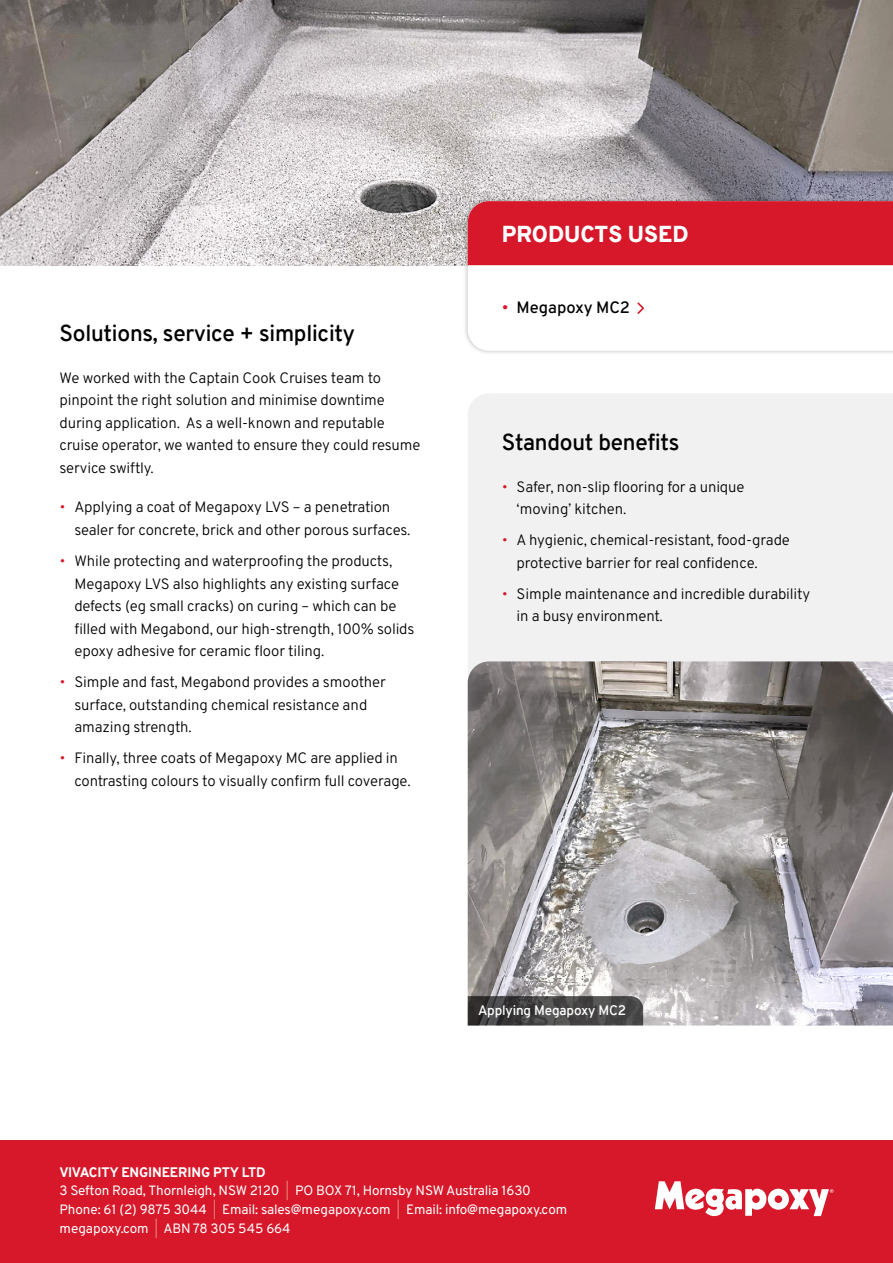
<style>
.page{position:relative;width:893px;height:1263px;background:#fff}
.page>*{position:absolute;margin:0;border:0;box-sizing:border-box;transform-origin:0 0}
.t1{font:600 22.5px "Overpass";letter-spacing:-.01em;color:#000}
.t2{font:900 22.5px "Overpass";color:#fff}
.t3{font:500 16.5px "Overpass";letter-spacing:-.01em;color:#000}
.t4{font:15px/22.5px "Overpass";letter-spacing:-.01em;color:#000}
.t5{font:13.5px/18.8px "Overpass";letter-spacing:-.01em;color:#fff}
.t6{font:600 13.5px "Overpass";letter-spacing:-.01em;color:#fff}
.s1{color:#d7182a}
.s2{font-weight:800}
.s3{color:#e98f7a}
</style>
<div class="page">
<img style="left:0;top:0;width:893px;height:265px">
<div style="left:468px;top:394px;width:425px;height:267px;background:#f1f1f2"></div>
<div style="left:0;top:1140px;width:893px;height:123px;background:#d7182a"></div>
<img style="left:468px;top:661px;width:425px;height:364px">
<div style="left:463px;top:197px;width:430px;height:158px;background:#000;opacity:.25"></div>
<svg style="left:468px;top:265px;width:425px;height:86px"></svg>
<div style="left:468px;top:201px;width:425px;height:64px;background:#d7182a"></div>
<svg style="left:636px;top:301px;width:9px;height:14px"></svg>
<svg style="left:655px;top:1181px;width:178px;height:35px"></svg>
<svg style="left:468px;top:996px;width:175px;height:29px;background:#454444"></svg>
<h1 class="t2" style="left:502px;top:218px;width:188px">PRODUCTS USED</h1>
<h1 class="t1" style="left:60px;top:317px;width:297px">Solutions, service + simplicity</h1>
<p class="t4" style="left:60px;top:366px;width:363px">We worked with the Captain Cook Cruises team to pinpoint the right solution and minimise downtime during application. As a well-known and reputable cruise operator, we wanted to ensure they could resume service swiftly.</p>
<p class="t4" style="left:74px;top:495px;width:338px;text-indent:-15px"><span class="s1">•</span> Applying a coat of Megapoxy LVS – a penetration sealer for concrete, brick and other porous surfaces.</p>
<p class="t4" style="left:74px;top:549px;width:342px;text-indent:-15px"><span class="s1">•</span> While protecting and waterproofing the products, Megapoxy LVS also highlights any existing surface defects (eg small cracks) on curing – which can be filled with Megabond, our high-strength, 100% solids epoxy adhesive for ceramic floor tiling.</p>
<p class="t4" style="left:74px;top:670px;width:313px;text-indent:-15px"><span class="s1">•</span> Simple and fast, Megabond provides a smoother surface, outstanding chemical resistance and amazing strength.</p>
<p class="t4" style="left:74px;top:746px;width:338px;text-indent:-15px"><span class="s1">•</span> Finally, three coats of Megapoxy MC are applied in contrasting colours to visually confirm full coverage.</p>
<p class="t3" style="left:502px;top:294px;width:130px"><span class="s1">•</span> Megapoxy MC2</p>
<h1 class="t1" style="left:502px;top:426px;width:179px">Standout benefits</h1>
<p class="t4" style="left:517px;top:475px;width:229px;text-indent:-15px"><span class="s1">•</span> Safer, non-slip flooring for a unique ‘moving’ kitchen.</p>
<p class="t4" style="left:517px;top:528px;width:275px;text-indent:-15px"><span class="s1">•</span> A hygienic, chemical-resistant, food-grade protective barrier for real confidence.</p>
<p class="t4" style="left:517px;top:582px;width:295px;text-indent:-15px"><span class="s1">•</span> Simple maintenance and incredible durability in a busy environment.</p>
<p class="t6" style="left:478px;top:1001px;width:149px">Applying Megapoxy MC2</p>
<p class="t5" style="left:60px;top:1162px;width:509px"><span class="s2">VIVACITY ENGINEERING PTY LTD<br></span>3 Sefton Road, Thornleigh, NSW 2120 <span class="s3">|</span> PO BOX 71, Hornsby NSW Australia 1630<br>Phone: 61 (2) 9875 3044 <span class="s3">|</span> Email: sales@megapoxy.com <span class="s3">|</span> Email: info@megapoxy.com megapoxy.com <span class="s3">|</span> ABN 78 305 545 664</p>
</div>
